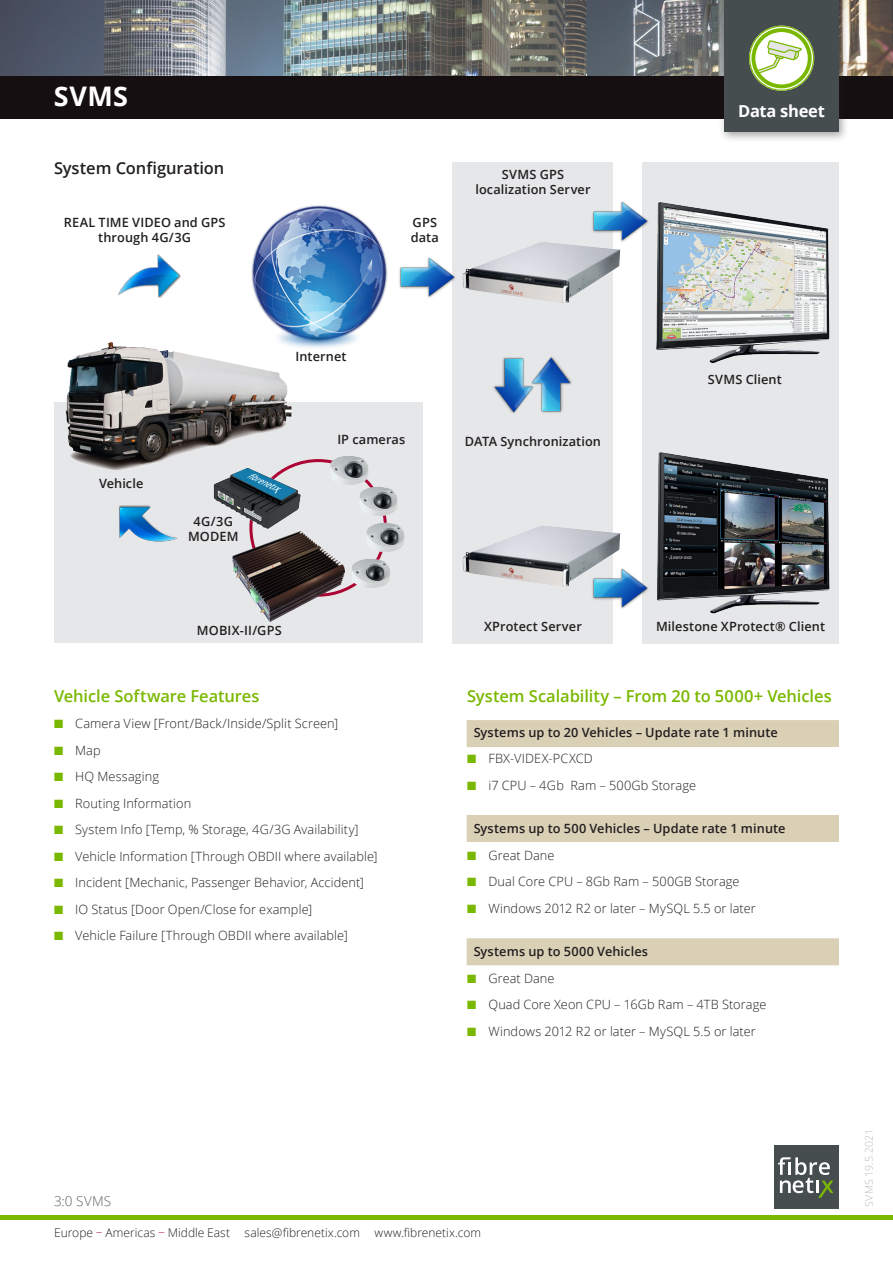
<style>
.page{position:relative;width:893px;height:1263px;background:#fff}
.page>*{position:absolute;margin:0;border:0;box-sizing:border-box;transform-origin:0 0}
.t1{font:700 27px "Open Sans";color:#fff}
.t2{font:600 16.5px "Open Sans";letter-spacing:-.005em;color:#7ab800}
.t3{font:600 16.5px "Open Sans";letter-spacing:-.005em;color:#231f20}
.t4{font:700 16.5px "Open Sans";letter-spacing:-.015em;color:#fff}
.t5{font:300 13.5px "Open Sans";color:#636366}
.t6{font:300 12.75px "Open Sans";letter-spacing:.01em;color:#231f20}
.t7{font:600 12.75px/15px "Open Sans";letter-spacing:.01em;color:#231f20;text-align:center}
.Contacts{font:300 12px "Open Sans";color:#231f20}
.t8{font:300 10.5px "Open Sans";letter-spacing:.005em;color:#bcbdc0}
.s1{color:#7ab800}
.s2{color:#ab0333}
</style>
<div class="page">
<div style="left:467px;top:720px;width:372px;height:27px;background:#dad0b6"></div>
<div style="left:467px;top:815px;width:372px;height:27px;background:#dad0b6"></div>
<div style="left:467px;top:938px;width:372px;height:27px;background:#dad0b6"></div>
<img style="left:0;top:0;width:893px;height:77px">
<hr style="left:0;top:1215px;width:893px;height:4px;background:#7ab800">
<div style="left:0;top:77px;width:893px;height:42px;background:#160f11"></div>
<div style="left:718px;top:0;width:131px;height:144px;background:#231f20;opacity:.4"></div>
<div style="left:724px;top:0;width:115px;height:131px;background:#464d4e"></div>
<div style="left:642px;top:162px;width:197px;height:481px;background:#e6e7e9"></div>
<div style="left:452px;top:162px;width:160px;height:481px;background:#e6e7e9"></div>
<div style="left:54px;top:402px;width:368px;height:241px;background:#e6e7e9"></div>
<img style="left:251px;top:206px;width:137px;height:142px">
<img style="left:592px;top:188px;width:56px;height:63px">
<img style="left:592px;top:568px;width:56px;height:52px">
<img style="left:493px;top:357px;width:25px;height:56px">
<img style="left:518px;top:357px;width:54px;height:56px">
<img style="left:119px;top:505px;width:59px;height:37px">
<img style="left:118px;top:254px;width:63px;height:45px">
<img style="left:657px;top:452px;width:173px;height:162px">
<img style="left:656px;top:202px;width:174px;height:161px">
<img style="left:65px;top:312px;width:228px;height:158px">
<img style="left:211px;top:466px;width:91px;height:66px">
<img style="left:320px;top:456px;width:49px;height:29px">
<img style="left:349px;top:472px;width:49px;height:37px">
<img style="left:366px;top:509px;width:39px;height:39px">
<img style="left:345px;top:544px;width:55px;height:48px">
<img style="left:233px;top:532px;width:112px;height:89px">
<img style="left:463px;top:525px;width:157px;height:62px">
<img style="left:463px;top:242px;width:157px;height:61px">
<img style="left:399px;top:257px;width:56px;height:41px">
<div style="left:774px;top:1146px;width:65px;height:63px;background:#464d4e"></div>
<svg style="left:778px;top:1157px;width:55px;height:41px"></svg>
<svg style="left:749px;top:26px;width:65px;height:65px"></svg>
<p class="t1" style="left:54px;top:78px;width:76px">SVMS</p>
<p class="t3" style="left:54px;top:157px;width:172px">System Configuration</p>
<p class="t7" style="left:64px;top:215px;width:163px">REAL TIME VIDEO and GPS</p>
<p class="t7" style="left:98px;top:230px;width:94px">through 4G/3G</p>
<p class="t7" style="left:413px;top:215px;width:26px">GPS</p>
<p class="t7" style="left:411px;top:230px;width:30px">data</p>
<p class="t7" style="left:475px;top:167px;width:117px">SVMS GPS localization Server</p>
<p class="t4" style="left:738px;top:99px;width:88px">Data sheet</p>
<p class="t7" style="left:295px;top:349px;width:53px">Internet</p>
<p class="t7" style="left:99px;top:476px;width:46px">Vehicle</p>
<p class="t7" style="left:188px;top:513px;width:52px">4G/3G<br>MODEM</p>
<p class="t7" style="left:197px;top:623px;width:86px">MOBIX-II/GPS</p>
<p class="t7" style="left:337px;top:431px;width:70px">IP cameras</p>
<p class="t2" style="left:54px;top:684px;width:207px">Vehicle Software Features</p>
<p class="t6" style="left:54px;top:715px;width:286px"><span class="s1">■</span> Camera View [Front/Back/Inside/Split Screen]</p>
<p class="t6" style="left:54px;top:741px;width:48px"><span class="s1">■</span> Map</p>
<p class="t6" style="left:54px;top:768px;width:107px"><span class="s1">■</span> HQ Messaging</p>
<p class="t6" style="left:54px;top:794px;width:139px"><span class="s1">■</span> Routing Information</p>
<p class="t6" style="left:54px;top:821px;width:306px"><span class="s1">■</span> System Info [Temp, % Storage, 4G/3G Availability]</p>
<p class="t6" style="left:54px;top:847px;width:325px"><span class="s1">■</span> Vehicle Information [Through OBDII where available]</p>
<p class="t6" style="left:54px;top:874px;width:311px"><span class="s1">■</span> Incident [Mechanic, Passenger Behavior, Accident]</p>
<p class="t6" style="left:54px;top:900px;width:260px"><span class="s1">■</span> IO Status [Door Open/Close for example]</p>
<p class="t6" style="left:54px;top:927px;width:295px"><span class="s1">■</span> Vehicle Failure [Through OBDII where available]</p>
<p class="t7" style="left:465px;top:433px;width:138px">DATA Synchronization</p>
<p class="t7" style="left:708px;top:371px;width:76px">SVMS Client</p>
<p class="t7" style="left:484px;top:619px;width:99px">XProtect Server</p>
<p class="t7" style="left:656px;top:619px;width:170px">Milestone XProtect® Client</p>
<p class="t2" style="left:467px;top:684px;width:366px">System Scalability – From 20 to 5000+ Vehicles</p>
<p class="t7" style="left:474px;top:724px;width:306px">Systems up to 20 Vehicles – Update rate 1 minute</p>
<p class="t6" style="left:467px;top:750px;width:127px"><span class="s1">■</span> FBX-VIDEX-PCXCD</p>
<p class="t6" style="left:467px;top:776px;width:230px"><span class="s1">■</span> i7 CPU – 4Gb Ram – 500Gb Storage</p>
<p class="t7" style="left:474px;top:821px;width:313px">Systems up to 500 Vehicles – Update rate 1 minute</p>
<p class="t6" style="left:467px;top:846px;width:89px"><span class="s1">■</span> Great Dane</p>
<p class="t6" style="left:467px;top:873px;width:274px"><span class="s1">■</span> Dual Core CPU – 8Gb Ram – 500GB Storage</p>
<p class="t6" style="left:467px;top:899px;width:290px"><span class="s1">■</span> Windows 2012 R2 or later – MySQL 5.5 or later</p>
<p class="t7" style="left:474px;top:944px;width:176px">Systems up to 5000 Vehicles</p>
<p class="t6" style="left:467px;top:969px;width:89px"><span class="s1">■</span> Great Dane</p>
<p class="t6" style="left:467px;top:996px;width:301px"><span class="s1">■</span> Quad Core Xeon CPU – 16Gb Ram – 4TB Storage</p>
<p class="t6" style="left:467px;top:1022px;width:290px"><span class="s1">■</span> Windows 2012 R2 or later – MySQL 5.5 or later</p>
<p class="t5" style="left:54px;top:1192px;width:59px">3:0 SVMS</p>
<p class="Contacts" style="left:54px;top:1224px;width:428px">Europe <span class="s2">−</span> Americas <span class="s2">−</span> Middle East sales@fibrenetix.com www.fibrenetix.com</p>
<p class="t8" style="left:862px;top:1207px;width:79px;rotate:-90deg">SVMS 19.5.2021</p>
</div>
